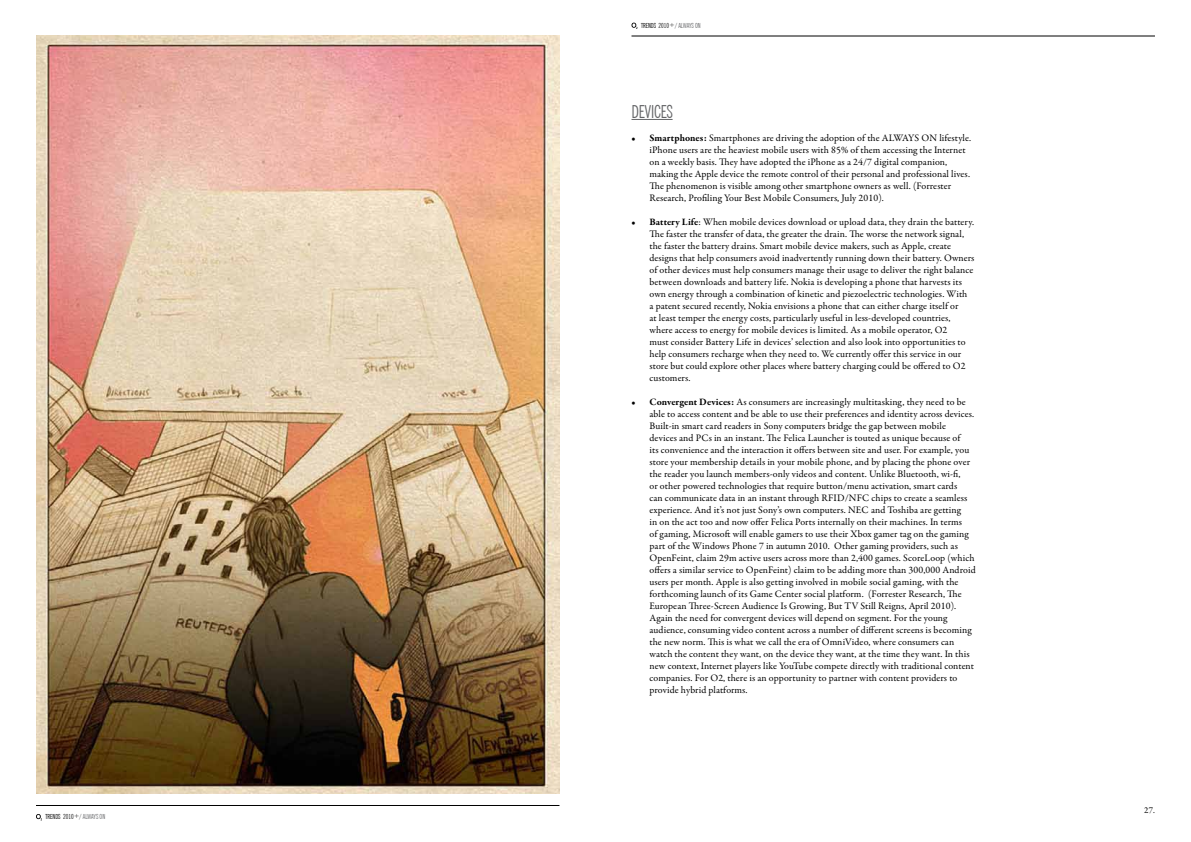
<style>
.page{position:relative;width:1191px;height:842px;background:#fff}
.page>*{position:absolute;margin:0;border:0;box-sizing:border-box;transform-origin:0 0}
.t1{font:extra-condensed 18px "News Gothic BT";color:#636466}
.t2{font:10px/12px "Garamond Premr Pro";letter-spacing:.01em;color:#000}
.t3{font:9px "Garamond Premr Pro";color:#000}
.t4{font:extra-condensed 7px "News Gothic BT";color:#000}
.s1{color:#636466}
.s2{font-weight:700}
</style>
<div class="page">
<svg style="left:631px;top:23px;width:6px;height:6px"></svg>
<svg style="left:36px;top:814px;width:6px;height:6px"></svg>
<hr style="left:631px;top:119px;width:41px;height:1px;background:#636466">
<img style="left:36px;top:36px;width:523px;height:758px">
<hr style="left:631px;top:36px;width:524px;height:1px;background:#000">
<hr style="left:36px;top:805px;width:523px;height:1px;background:#000">
<p class="t4" style="left:46px;top:812px;width:61px">TRENDS 2010+<span class="s1">/ ALWAYS ON</span></p>
<p class="t4" style="left:641px;top:22px;width:61px">TRENDS 2010+<span class="s1">/ ALWAYS ON</span></p>
<h1 class="t1" style="left:631px;top:101px;width:43px">DEVICES</h1>
<p class="t2" style="left:649px;top:132px;width:323px;text-indent:-18px"><span class="s2">• Smartphones:</span> Smartphones are driving the adoption of the ALWAYS ON lifestyle. iPhone users are the heaviest mobile users with 85% of them accessing the Internet on a weekly basis. They have adopted the iPhone as a 24/7 digital companion, making the Apple device the remote control of their personal and professional lives.<br>The phenomenon is visible among other smartphone owners as well. (Forrester Research, Profiling Your Best Mobile Consumers, July 2010).</p>
<p class="t2" style="left:649px;top:216px;width:326px;text-indent:-18px"><span class="s2">• Battery Life</span>: When mobile devices download or upload data, they drain the battery.<br>The faster the transfer of data, the greater the drain. The worse the network signal, the faster the battery drains. Smart mobile device makers, such as Apple, create designs that help consumers avoid inadvertently running down their battery. Owners of other devices must help consumers manage their usage to deliver the right balance between downloads and battery life. Nokia is developing a phone that harvests its own energy through a combination of kinetic and piezoelectric technologies. With<br>a patent secured recently, Nokia envisions a phone that can either charge itself or<br>at least temper the energy costs, particularly useful in less-developed countries, where access to energy for mobile devices is limited. As a mobile operator, O2<br>must consider Battery Life in devices’ selection and also look into opportunities to help consumers recharge when they need to. We currently offer this service in our store but could explore other places where battery charging could be offered to O2 customers.</p>
<p class="t2" style="left:649px;top:396px;width:328px;text-indent:-18px"><span class="s2">• Convergent Devices:</span> As consumers are increasingly multitasking, they need to be able to access content and be able to use their preferences and identity across devices.<br>Built-in smart card readers in Sony computers bridge the gap between mobile devices and PCs in an instant. The Felica Launcher is touted as unique because of<br>its convenience and the interaction it offers between site and user. For example, you store your membership details in your mobile phone, and by placing the phone over the reader you launch members-only videos and content. Unlike Bluetooth, wi-fi,<br>or other powered technologies that require button/menu activation, smart cards<br>can communicate data in an instant through RFID/NFC chips to create a seamless experience. And it’s not just Sony’s own computers. NEC and Toshiba are getting<br>in on the act too and now offer Felica Ports internally on their machines. In terms<br>of gaming, Microsoft will enable gamers to use their Xbox gamer tag on the gaming part of the Windows Phone 7 in autumn 2010. Other gaming providers, such as OpenFeint, claim 29m active users across more than 2,400 games. ScoreLoop (which offers a similar service to OpenFeint) claim to be adding more than 300,000 Android users per month. Apple is also getting involved in mobile social gaming, with the forthcoming launch of its Game Center social platform. (Forrester Research, The European Three-Screen Audience Is Growing, But TV Still Reigns, April 2010).<br>Again the need for convergent devices will depend on segment. For the young audience, consuming video content across a number of different screens is becoming the new norm. This is what we call the era of OmniVideo, where consumers can watch the content they want, on the device they want, at the time they want. In this new context, Internet players like YouTube compete directly with traditional content companies. For O2, there is an opportunity to partner with content providers to provide hybrid platforms.</p>
<p class="t3" style="left:1144px;top:804px;width:12px">27.</p>
</div>
